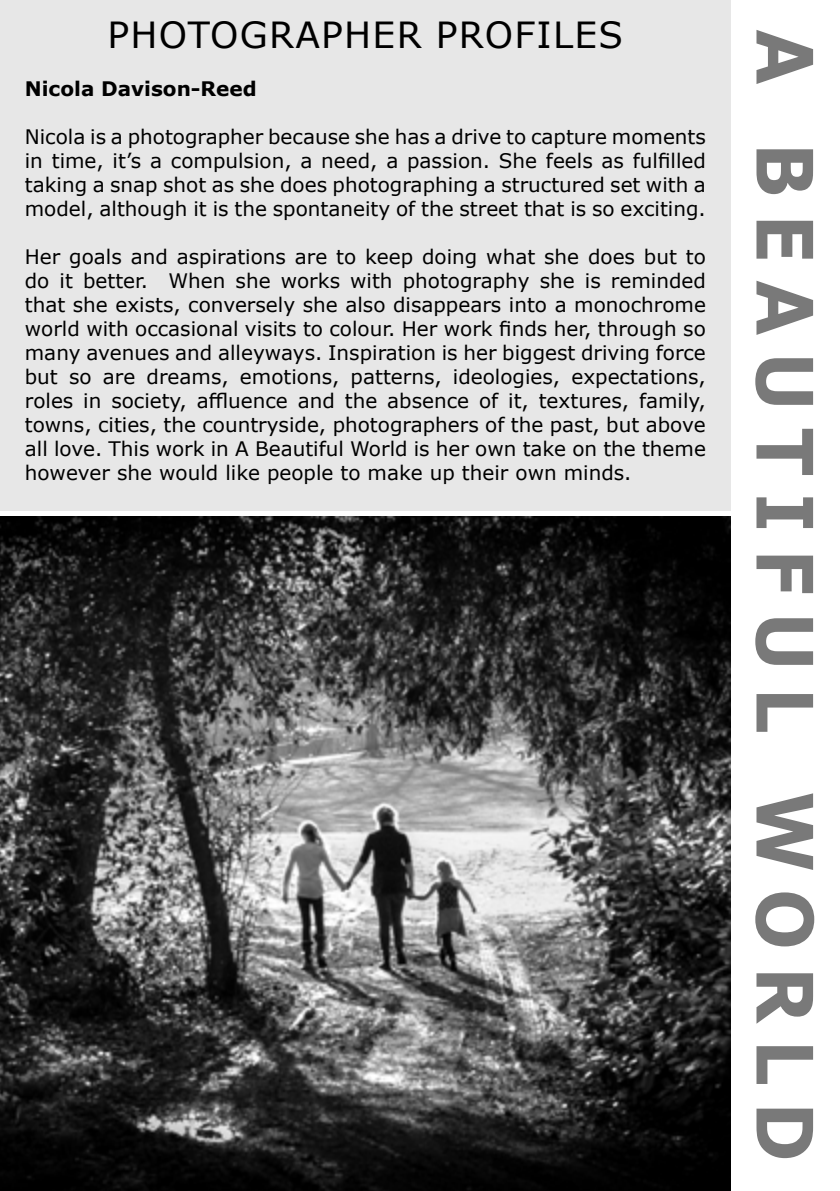
<style>
.page{position:relative;width:840px;height:1191px;background:#fff}
.page>*{position:absolute;margin:0;border:0;box-sizing:border-box;transform-origin:0 0}
.t1{font:700 77.8px "Verdana";letter-spacing:.23em;color:#797979;scale:.93 1}
.t2{font:36px "Verdana";letter-spacing:.035em;color:#000}
.t3{font:20px/24px "Verdana";color:#000;text-align:justify}
.t4{font:700 20px "Verdana";color:#000}
</style>
<div class="page">
<div style="left:0;top:0;width:730px;height:510px;background:#e7e7e7"></div>
<img style="left:0;top:516px;width:730px;height:675px">
<hr style="left:839px;top:0;width:1px;height:480px;background:#afafaf">
<h2 class="t2" style="left:107px;top:10px;width:516px">PHOTOGRAPHER PROFILES</h2>
<p class="t4" style="left:25px;top:75px;width:233px">Nicola Davison-Reed</p>
<p class="t3" style="left:25px;top:125px;width:682px">Nicola is a photographer because she has a drive to capture moments in time, it’s a compulsion, a need, a passion. She feels as fulfilled taking a snap shot as she does photographing a structured set with a model, although it is the spontaneity of the street that is so exciting.</p>
<p class="t3" style="left:25px;top:245px;width:682px">Her goals and aspirations are to keep doing what she does but to do it better. When she works with photography she is reminded that she exists, conversely she also disappears into a monochrome world with occasional visits to colour. Her work finds her, through so many avenues and alleyways. Inspiration is her biggest driving force but so are dreams, emotions, patterns, ideologies, expectations, roles in society, affluence and the absence of it, textures, family, towns, cities, the countryside, photographers of the past, but above all love. This work in A Beautiful World is her own take on the theme however she would like people to make up their own minds.</p>
<h1 class="t1" style="left:839px;top:29px;width:1219px;rotate:90deg">A BEAUTIFUL WORLD</h1>
</div>
